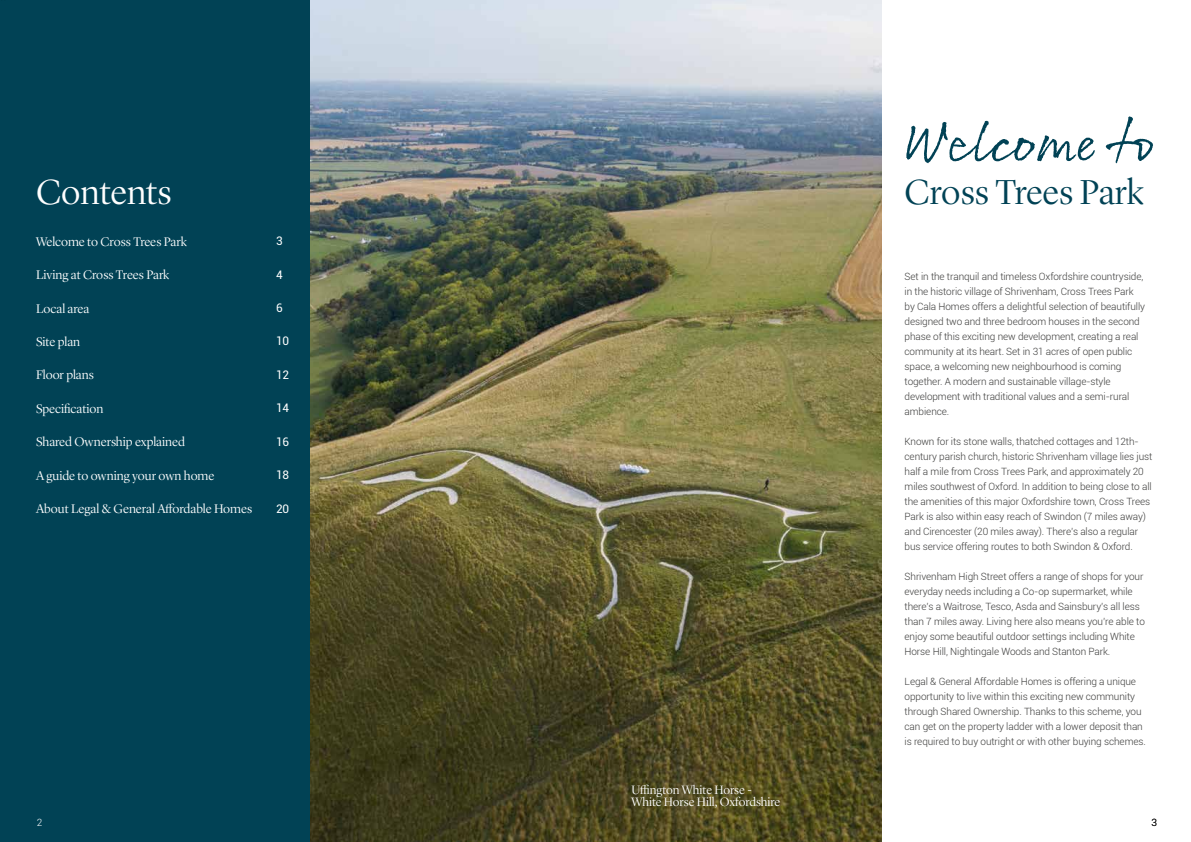
<style>
.page{position:relative;width:1191px;height:842px;background:#fff}
.page>*{position:absolute;margin:0;border:0;box-sizing:border-box;transform-origin:0 0}
.t1{font:59.9px "Rollerscript Rough";color:#014255}
.t2{font:300 36px "Lyon Display";color:#014255}
.t3{font:300 36px "Lyon Display";color:#fff}
.t4{font:300 13px "Lyon Display";color:#fff}
.t5{font:300 12.6px/12px "Lyon Display";color:#fff}
.t6{font:11.8px "Roboto";color:#fff}
.t7{font:300 10px/15px "Roboto";letter-spacing:-.01em;color:#3c3c3b}
.t8{font:300 10px "Roboto";color:#fff}
.t9{font:300 10px "Roboto";color:#000}
</style>
<div class="page">
<img style="left:309px;top:0;width:573px;height:842px">
<div style="left:0;top:0;width:309px;height:842px;background:#014255"></div>
<h2 class="t3" style="left:36px;top:166px;width:137px">Contents</h2>
<h3 class="t4" style="left:36px;top:232px;width:152px">Welcome to Cross Trees Park</h3>
<p class="t6" style="left:276px;top:233px;width:8px">3</p>
<h3 class="t4" style="left:36px;top:265px;width:135px">Living at Cross Trees Park</h3>
<p class="t6" style="left:276px;top:266px;width:8px">4</p>
<h3 class="t4" style="left:36px;top:299px;width:55px">Local area</h3>
<p class="t6" style="left:276px;top:299px;width:8px">6</p>
<h3 class="t4" style="left:36px;top:332px;width:46px">Site plan</h3>
<p class="t6" style="left:276px;top:333px;width:15px">10</p>
<h3 class="t4" style="left:36px;top:366px;width:59px">Floor plans</h3>
<p class="t6" style="left:276px;top:366px;width:15px">12</p>
<h3 class="t4" style="left:36px;top:399px;width:69px">Specification</h3>
<p class="t6" style="left:276px;top:400px;width:15px">14</p>
<h3 class="t4" style="left:36px;top:433px;width:150px">Shared Ownership explained</h3>
<p class="t6" style="left:276px;top:433px;width:15px">16</p>
<h3 class="t4" style="left:36px;top:466px;width:180px">A guide to owning your own home</h3>
<p class="t6" style="left:276px;top:467px;width:15px">18</p>
<h3 class="t4" style="left:36px;top:499px;width:218px">About Legal &amp; General Affordable Homes</h3>
<p class="t6" style="left:276px;top:500px;width:15px">20</p>
<p class="t5" style="left:631px;top:783px;width:150px">Uffington White Horse -<br>White Horse Hill, Oxfordshire</p>
<h1 class="t1" style="left:904px;top:104px;width:263px">Welcome to</h1>
<h2 class="t2" style="left:904px;top:166px;width:240px">Cross Trees Park</h2>
<p class="t7" style="left:904px;top:268px;width:242px">Set in the tranquil and timeless Oxfordshire countryside, in the historic village of Shrivenham, Cross Trees Park by Cala Homes offers a delightful selection of beautifully designed two and three bedroom houses in the second phase of this exciting new development, creating a real community at its heart. Set in 31 acres of open public space, a welcoming new neighbourhood is coming together. A modern and sustainable village-style development with traditional values and a semi-rural ambience.</p>
<p class="t7" style="left:904px;top:433px;width:249px">Known for its stone walls, thatched cottages and 12th&shy;century parish church, historic Shrivenham village lies just half a mile from Cross Trees Park, and approximately 20 miles southwest of Oxford. In addition to being close to all the amenities of this major Oxfordshire town, Cross Trees Park is also within easy reach of Swindon (7 miles away) and Cirencester (20 miles away). There’s also a regular bus service offering routes to both Swindon &amp; Oxford.</p>
<p class="t7" style="left:904px;top:568px;width:242px">Shrivenham High Street offers a range of shops for your everyday needs including a Co-op supermarket, while there’s a Waitrose, Tesco, Asda and Sainsbury’s all less than 7 miles away. Living here also means you’re able to enjoy some beautiful outdoor settings including White Horse Hill, Nightingale Woods and Stanton Park.</p>
<p class="t7" style="left:904px;top:673px;width:243px">Legal &amp; General Affordable Homes is offering a unique opportunity to live within this exciting new community through Shared Ownership. Thanks to this scheme, you can get on the property ladder with a lower deposit than is required to buy outright or with other buying schemes.</p>
<p class="t8" style="left:37px;top:816px;width:7px">2</p>
<p class="t9" style="left:1151px;top:816px;width:7px">3</p>
</div>
